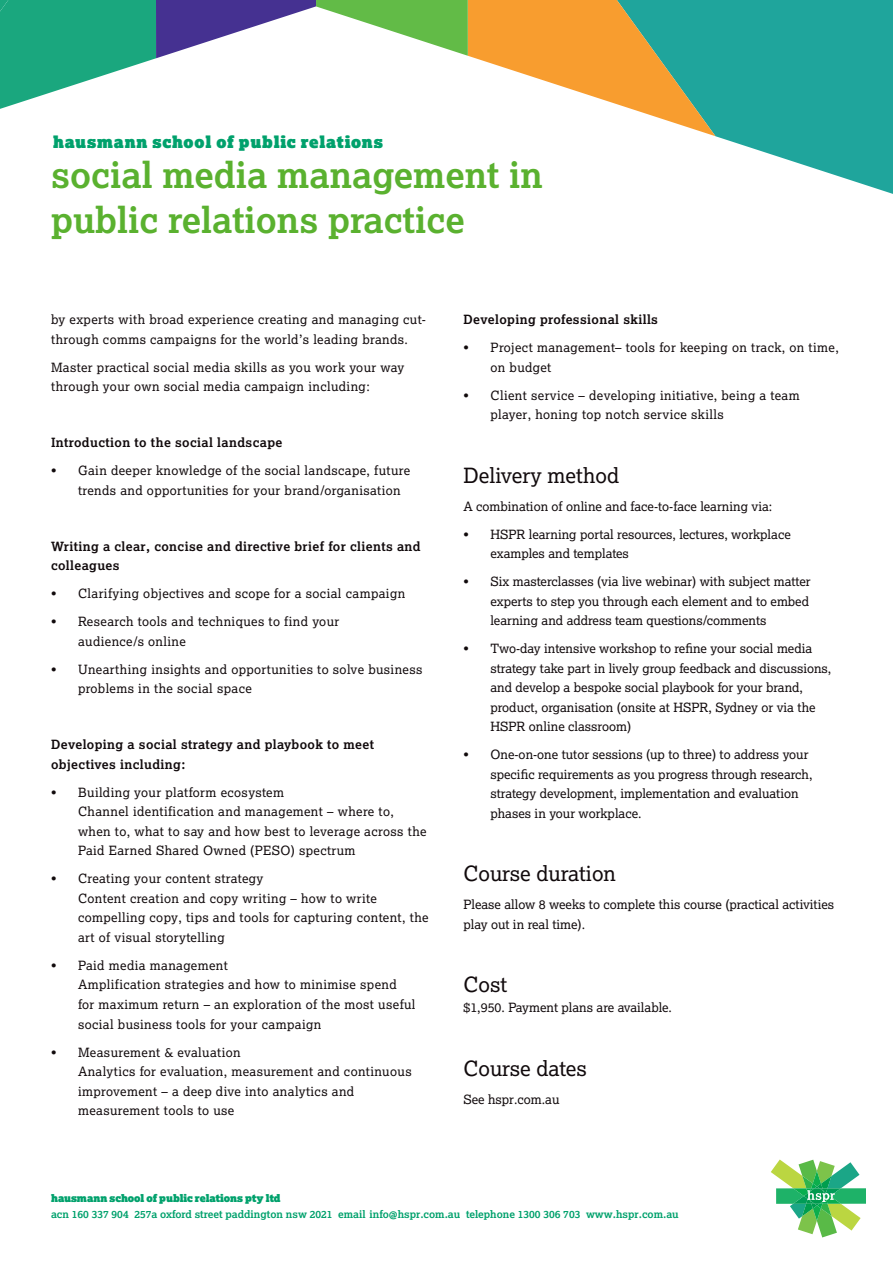
<style>
.page{position:relative;width:893px;height:1263px;background:#fff}
.page>*{position:absolute;margin:0;border:0;box-sizing:border-box;transform-origin:0 0}
.Heading_1{font:700 36px/45px "Lexia";color:#5ab12f}
.Text{font:21px "Lexia";color:#110a0c}
.Heading_2{font:16.5px "Lexia Ad";letter-spacing:.05em;color:#00a16c}
.Text-2{font:12.75px/19.5px "Lexia";letter-spacing:.03em;color:#110a0c}
.Text-3{font:12.75px/19.5px "Lexia";color:#110a0c}
.Text-4{font:700 12.75px/19.5px "Lexia";letter-spacing:.03em;color:#110a0c}
.t1{font:700 10.5px "Lexia";color:#00a16c}
.t2{font:10.5px "Lexia Ad";color:#00a16c}
</style>
<div class="page">
<svg style="left:715px;top:0;width:178px;height:194px;background:#40b2aa"></svg>
<svg style="left:0;top:0;width:715px;height:136px"></svg>
<svg style="left:771px;top:1159px;width:95px;height:78px"></svg>
<p class="Heading_2" style="left:53px;top:133px;width:331px">hausmann school of public relations</p>
<p class="Heading_1" style="left:51px;top:152px;width:493px">social media management in public relations practice</p>
<p class="Text-2" style="left:51px;top:310px;width:376px">by experts with broad experience creating and managing cut&shy;through comms campaigns for the world’s leading brands.</p>
<p class="Text-2" style="left:51px;top:357px;width:355px">Master practical social media skills as you work your way through your own social media campaign including:</p>
<p class="Text-4" style="left:51px;top:433px;width:233px">Introduction to the social landscape</p>
<p class="Text-2" style="left:78px;top:461px;width:334px;text-indent:-27px">• Gain deeper knowledge of the social landscape, future trends and opportunities for your brand/organisation</p>
<p class="Text-4" style="left:51px;top:536px;width:371px">Writing a clear, concise and directive brief for clients and colleagues</p>
<p class="Text-2" style="left:51px;top:584px;width:356px">• Clarifying objectives and scope for a social campaign</p>
<p class="Text-2" style="left:78px;top:612px;width:263px;text-indent:-27px">• Research tools and techniques to find your audience/s online</p>
<p class="Text-2" style="left:78px;top:659px;width:346px;text-indent:-27px">• Unearthing insights and opportunities to solve business problems in the social space</p>
<p class="Text-4" style="left:51px;top:735px;width:325px">Developing a social strategy and playbook to meet objectives including:</p>
<p class="Text-2" style="left:78px;top:782px;width:350px;text-indent:-27px">• Building your platform ecosystem<br>Channel identification and management – where to, when to, what to say and how best to leverage across the Paid Earned Shared Owned (PESO) spectrum</p>
<p class="Text-2" style="left:78px;top:869px;width:352px;text-indent:-27px">• Creating your content strategy<br>Content creation and copy writing – how to write compelling copy, tips and tools for capturing content, the art of visual storytelling</p>
<p class="Text-2" style="left:78px;top:955px;width:339px;text-indent:-27px">• Paid media management<br>Amplification strategies and how to minimise spend for maximum return – an exploration of the most useful social business tools for your campaign</p>
<p class="Text-2" style="left:78px;top:1042px;width:335px;text-indent:-27px">• Measurement &amp; evaluation<br>Analytics for evaluation, measurement and continuous improvement – a deep dive into analytics and measurement tools to use</p>
<p class="Text-4" style="left:463px;top:310px;width:196px">Developing professional skills</p>
<p class="Text-2" style="left:490px;top:338px;width:350px;text-indent:-27px">• Project management– tools for keeping on track, on time, on budget</p>
<p class="Text-2" style="left:490px;top:385px;width:311px;text-indent:-27px">• Client service – developing initiative, being a team player, honing top notch service skills</p>
<p class="Text" style="left:463px;top:462px;width:157px">Delivery method</p>
<p class="Text-3" style="left:463px;top:496px;width:310px">A combination of online and face-to-face learning via:</p>
<p class="Text-3" style="left:490px;top:524px;width:302px;text-indent:-27px">• HSPR learning portal resources, lectures, workplace examples and templates</p>
<p class="Text-3" style="left:490px;top:572px;width:322px;text-indent:-27px">• Six masterclasses (via live webinar) with subject matter experts to step you through each element and to embed learning and address team questions/comments</p>
<p class="Text-3" style="left:490px;top:639px;width:342px;text-indent:-27px">• Two-day intensive workshop to refine your social media strategy take part in lively group feedback and discussions, and develop a bespoke social playbook for your brand, product, organisation (onsite at HSPR, Sydney or via the HSPR online classroom)</p>
<p class="Text-3" style="left:490px;top:745px;width:324px;text-indent:-27px">• One-on-one tutor sessions (up to three) to address your specific requirements as you progress through research, strategy development, implementation and evaluation phases in your workplace.</p>
<p class="Text" style="left:463px;top:861px;width:154px">Course duration</p>
<p class="Text-3" style="left:463px;top:895px;width:372px">Please allow 8 weeks to complete this course (practical activities play out in real time).</p>
<p class="Text" style="left:463px;top:972px;width:45px">Cost</p>
<p class="Text-3" style="left:463px;top:997px;width:210px">$1,950. Payment plans are available.</p>
<p class="Text" style="left:463px;top:1055px;width:125px">Course dates</p>
<p class="Text-3" style="left:463px;top:1089px;width:97px">See hspr.com.au</p>
<p class="t2" style="left:51px;top:1192px;width:231px">hausmann school of public relations pty ltd</p>
<p class="t1" style="left:51px;top:1208px;width:629px">acn 160 337 904 257a oxford street paddington nsw 2021 email info@hspr.com.au telephone 1300 306 703 www.hspr.com.au</p>
</div>
